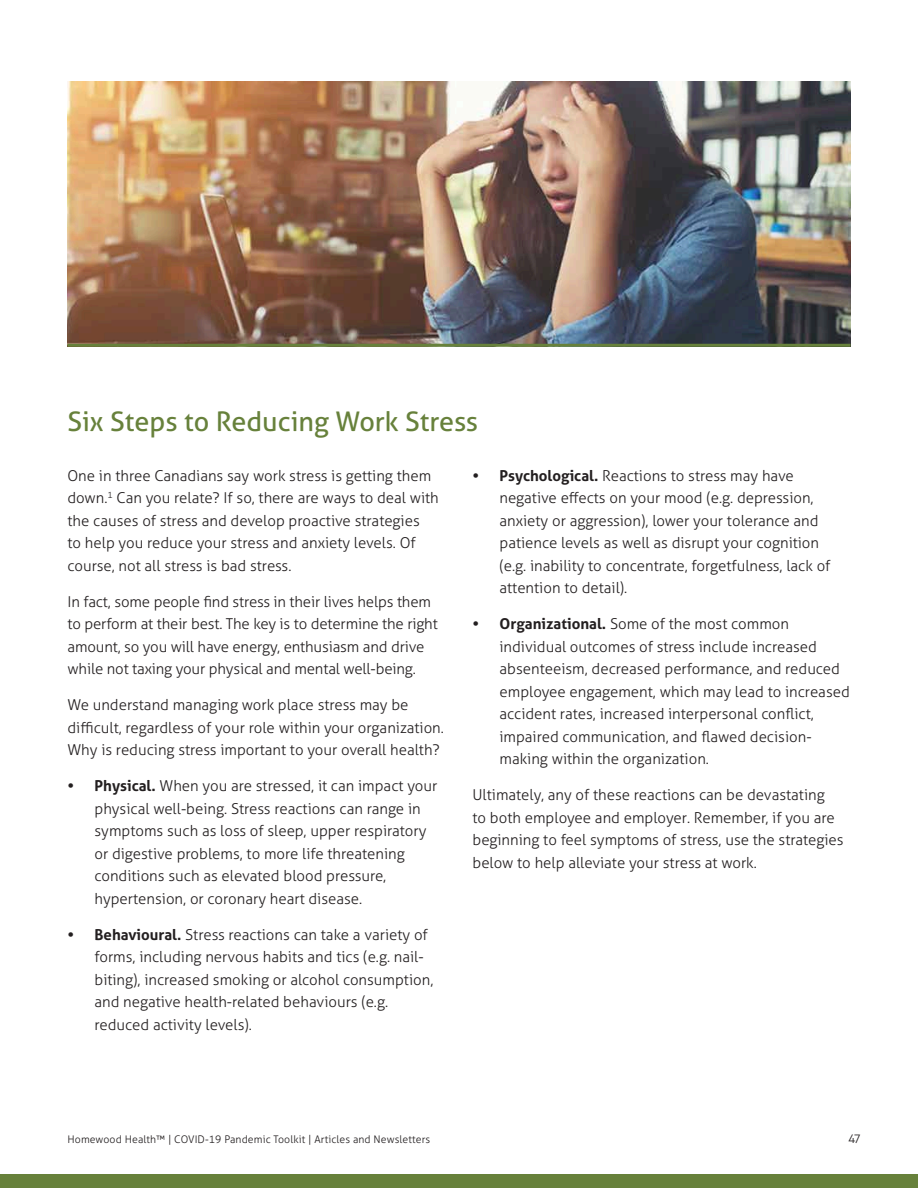
<style>
.page{position:relative;width:918px;height:1188px;background:#fff}
.page>*{position:absolute;margin:0;border:0;box-sizing:border-box;transform-origin:0 0}
.Section_subhead{font:27px "Aller";color:#67813b}
.Body{font:300 15px/22.5px "Aller";color:#231f20}
.t1{font:300 12px "Aller";color:#231f20}
.t2{font:300 10.5px "Aller";letter-spacing:.01em;color:#231f20}
.s1{font-weight:700}
</style>
<div class="page">
<div style="left:0;top:1174px;width:918px;height:14px;background:#67813b"></div>
<img style="left:68px;top:81px;width:782px;height:263px">
<hr style="left:68px;top:344px;width:782px;height:3px;background:#67813b">
<p class="Section_subhead" style="left:68px;top:405px;width:412px">Six Steps to Reducing Work Stress</p>
<p class="Body" style="left:68px;top:464px;width:373px">One in three Canadians say work stress is getting them down.<sup>1</sup> Can you relate? If so, there are ways to deal with the causes of stress and develop proactive strategies<br>to help you reduce your stress and anxiety levels. Of course, not all stress is bad stress.</p>
<p class="Body" style="left:68px;top:590px;width:372px">In fact, some people find stress in their lives helps them to perform at their best. The key is to determine the right amount, so you will have energy, enthusiasm and drive while not taxing your physical and mental well-being.</p>
<p class="Body" style="left:68px;top:694px;width:378px">We understand managing work place stress may be difficult, regardless of your role within your organization.<br>Why is reducing stress important to your overall health?</p>
<p class="Body" style="left:94px;top:775px;width:344px;text-indent:-27px"><span class="s1">• Physical.</span> When you are stressed, it can impact your physical well-being. Stress reactions can range in symptoms such as loss of sleep, upper respiratory or digestive problems, to more life threatening conditions such as elevated blood pressure, hypertension, or coronary heart disease.</p>
<p class="Body" style="left:94px;top:923px;width:340px;text-indent:-27px"><span class="s1">• Behavioural.</span> Stress reactions can take a variety of forms, including nervous habits and tics (e.g. nail&shy;biting), increased smoking or alcohol consumption, and negative health-related behaviours (e.g. reduced activity levels).</p>
<p class="Body" style="left:500px;top:464px;width:333px;text-indent:-27px"><span class="s1">• Psychological.</span> Reactions to stress may have negative effects on your mood (e.g. depression, anxiety or aggression), lower your tolerance and patience levels as well as disrupt your cognition (e.g. inability to concentrate, forgetfulness, lack of attention to detail).</p>
<p class="Body" style="left:500px;top:613px;width:352px;text-indent:-27px"><span class="s1">• Organizational.</span> Some of the most common individual outcomes of stress include increased absenteeism, decreased performance, and reduced employee engagement, which may lead to increased accident rates, increased interpersonal conflict, impaired communication, and flawed decision&shy;making within the organization.</p>
<p class="Body" style="left:472px;top:784px;width:373px">Ultimately, any of these reactions can be devastating<br>to both employee and employer. Remember, if you are beginning to feel symptoms of stress, use the strategies below to help alleviate your stress at work.</p>
<p class="t2" style="left:68px;top:1133px;width:364px">Homewood Health™ | COVID-19 Pandemic Toolkit | Articles and Newsletters</p>
<p class="t1" style="left:848px;top:1132px;width:14px">47</p>
</div>
